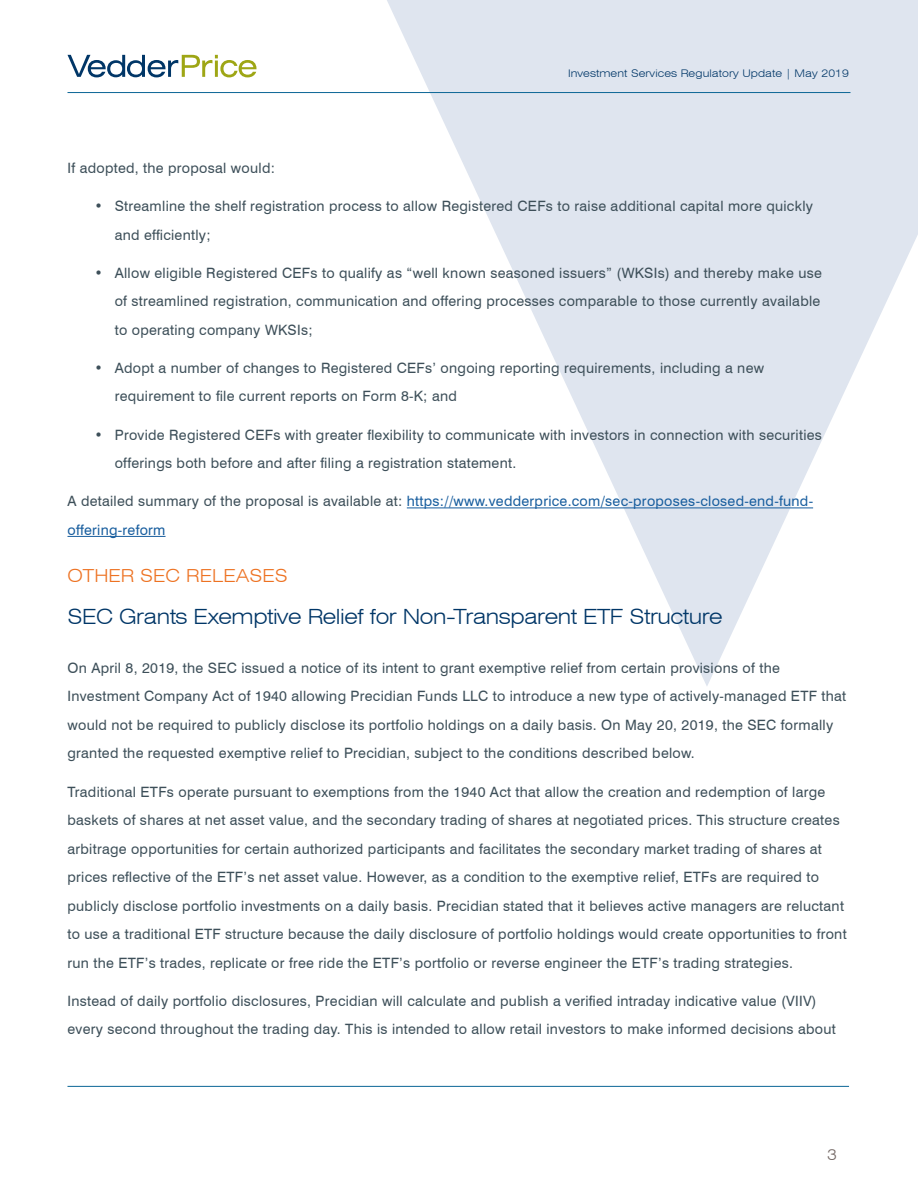
<style>
.page{position:relative;width:918px;height:1188px;background:#fff}
.page>*{position:absolute;margin:0;border:0;box-sizing:border-box;transform-origin:0 0}
.t1{font:300 expanded 21px "Swiss 721 BT";letter-spacing:-.02em;color:#003667}
.t2{font:300 expanded 18px "Swiss 721 BT";color:#ed7222}
.t3{font:300 expanded 15px "Swiss 721 BT";color:#726663}
.t4{font:14.25px/28.5px "Swiss 721 BT";letter-spacing:.02em;color:#3d4f59}
.t5{font:14.25px/28.5px "Swiss 721 BT";letter-spacing:.02em;color:#175d9e}
.t6{font:300 expanded 10.5px "Swiss 721 BT";letter-spacing:.01em;color:#003667}
.s1{color:#3d4f59}
</style>
<div class="page">
<svg style="left:351px;top:0;width:567px;height:686px;fill:#dfe5ef"></svg>
<svg style="left:68px;top:55px;width:188px;height:22px"></svg>
<hr style="left:68px;top:1086px;width:781px;height:1px;background:#0b6696">
<hr style="left:68px;top:92px;width:782px;height:1px;background:#0b6696">
<hr style="left:407px;top:508px;width:406px;height:1px;background:#175d9e">
<hr style="left:68px;top:536px;width:98px;height:1px;background:#175d9e">
<p class="t6" style="left:568px;top:67px;width:283px">Investment Services Regulatory Update | May 2019</p>
<p class="t4" style="left:68px;top:153px;width:209px">If adopted, the proposal would:</p>
<p class="t4" style="left:115px;top:192px;width:700px;text-indent:-20px">• Streamline the shelf registration process to allow Registered CEFs to raise additional capital more quickly and efficiently;</p>
<p class="t4" style="left:115px;top:258px;width:709px;text-align:justify;text-indent:-20px">• Allow eligible Registered CEFs to qualify as “well known seasoned issuers” (WKSIs) and thereby make use of streamlined registration, communication and offering processes comparable to those currently available to operating company WKSIs;</p>
<p class="t4" style="left:115px;top:354px;width:651px;text-indent:-20px">• Adopt a number of changes to Registered CEFs’ ongoing reporting requirements, including a new requirement to file current reports on Form 8-K; and</p>
<p class="t4" style="left:115px;top:420px;width:709px;text-indent:-20px">• Provide Registered CEFs with greater flexibility to communicate with investors in connection with securities offerings both before and after filing a registration statement.</p>
<p class="t5" style="left:68px;top:487px;width:747px"><span class="s1">A detailed summary of the proposal is available at:</span> https://www.vedderprice.com/sec-proposes-closed-end-fund&shy;offering-reform</p>
<p class="t2" style="left:68px;top:565px;width:222px">OTHER SEC RELEASES</p>
<h1 class="t1" style="left:68px;top:604px;width:657px">SEC Grants Exemptive Relief for Non-Transparent ETF Structure</h1>
<p class="t4" style="left:68px;top:653px;width:780px">On April 8, 2019, the SEC issued a notice of its intent to grant exemptive relief from certain provisions of the Investment Company Act of 1940 allowing Precidian Funds LLC to introduce a new type of actively-managed ETF that would not be required to publicly disclose its portfolio holdings on a daily basis. On May 20, 2019, the SEC formally granted the requested exemptive relief to Precidian, subject to the conditions described below.</p>
<p class="t4" style="left:68px;top:777px;width:781px">Traditional ETFs operate pursuant to exemptions from the 1940 Act that allow the creation and redemption of large baskets of shares at net asset value, and the secondary trading of shares at negotiated prices. This structure creates arbitrage opportunities for certain authorized participants and facilitates the secondary market trading of shares at prices reflective of the ETF’s net asset value. However, as a condition to the exemptive relief, ETFs are required to publicly disclose portfolio investments on a daily basis. Precidian stated that it believes active managers are reluctant to use a traditional ETF structure because the daily disclosure of portfolio holdings would create opportunities to front run the ETF’s trades, replicate or free ride the ETF’s portfolio or reverse engineer the ETF’s trading strategies.</p>
<p class="t4" style="left:68px;top:986px;width:770px">Instead of daily portfolio disclosures, Precidian will calculate and publish a verified intraday indicative value (VIIV) every second throughout the trading day. This is intended to allow retail investors to make informed decisions about</p>
<p class="t3" style="left:827px;top:1146px;width:11px">3</p>
</div>
